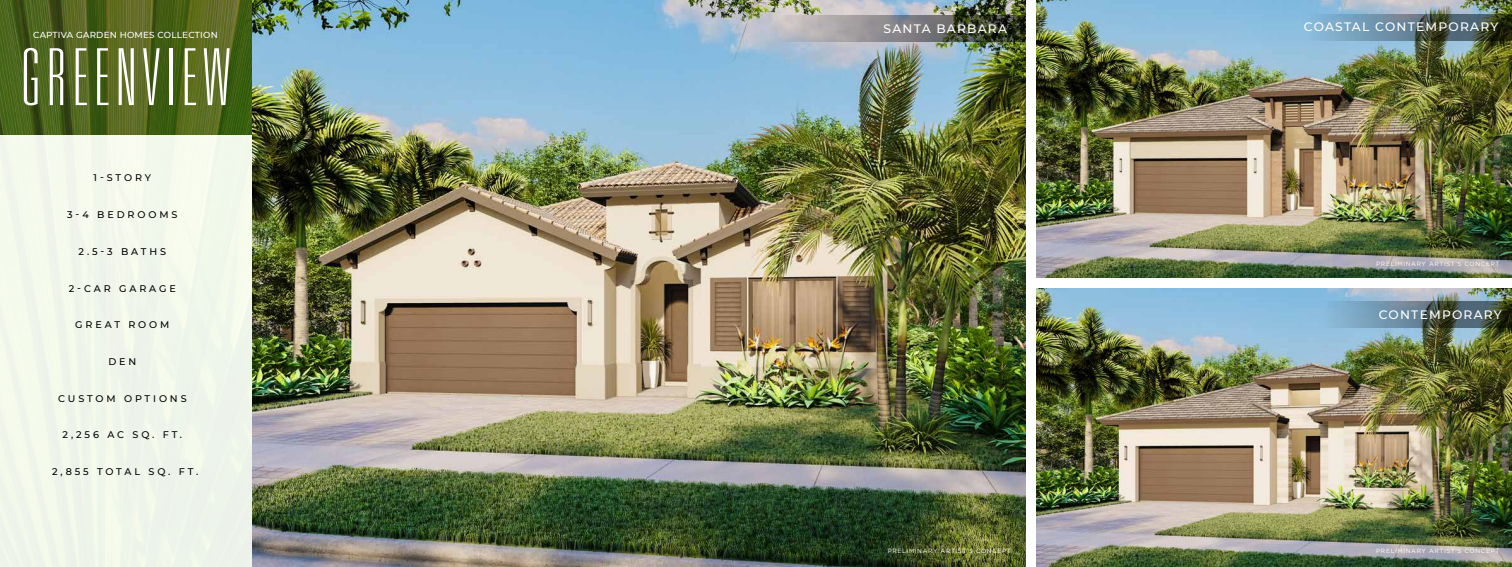
<style>
.page{position:relative;width:1512px;height:567px;background:#fff}
.page>*{position:absolute;margin:0;border:0;box-sizing:border-box;transform-origin:0 0}
.t1{font:100 ultra-condensed 78.75px "Univers LT Std";letter-spacing:.09em;color:#fff}
.t2{font:500 12.25px "Montserrat";letter-spacing:.1em;color:#fff}
.t3{font:500 9.62px "Montserrat";letter-spacing:.3em;color:#000}
.t4{font:500 8.75px "Montserrat";letter-spacing:.025em;color:#fff}
.t5{font:6.12px "Gotham";letter-spacing:.1em;color:#fff}
</style>
<div class="page">
<img style="left:1037px;top:289px;width:475px;height:278px">
<svg style="left:1188px;top:301px;width:324px;height:27px;background:#7296a9"></svg>
<img style="left:1037px;top:0;width:475px;height:277px">
<svg style="left:1163px;top:14px;width:349px;height:27px;background:#7094a6"></svg>
<div style="left:0;top:134px;width:252px;height:433px;background:#f1f7eb"></div>
<svg style="left:0;top:0;width:252px;height:134px;background:#4e631b"></svg>
<img style="left:252px;top:0;width:773px;height:567px">
<svg style="left:600px;top:15px;width:425px;height:26px;background:#86959e"></svg>
<p class="t4" style="left:33px;top:29px;width:186px">CAPTIVA GARDEN HOMES COLLECTION</p>
<h1 class="t1" style="left:21px;top:37px;width:210px">GREENVIEW</h1>
<p class="t3" style="left:94px;top:171px;width:59px">1-STORY</p>
<p class="t3" style="left:67px;top:208px;width:112px">3-4 BEDROOMS</p>
<p class="t3" style="left:79px;top:245px;width:89px">2.5-3 BATHS</p>
<p class="t3" style="left:69px;top:281px;width:108px">2-CAR GARAGE</p>
<p class="t3" style="left:75px;top:318px;width:96px">GREAT ROOM</p>
<p class="t3" style="left:108px;top:355px;width:29px">DEN</p>
<p class="t3" style="left:58px;top:392px;width:130px">CUSTOM OPTIONS</p>
<p class="t3" style="left:63px;top:428px;width:121px">2,256 AC SQ. FT.</p>
<p class="t3" style="left:52px;top:465px;width:148px">2,855 TOTAL SQ. FT.</p>
<p class="t2" style="left:884px;top:20px;width:125px">SANTA BARBARA</p>
<p class="t2" style="left:1304px;top:18px;width:196px">COASTAL CONTEMPORARY</p>
<p class="t5" style="left:1376px;top:260px;width:125px">PRELIMINARY ARTIST’S CONCEPT</p>
<p class="t2" style="left:1379px;top:306px;width:125px">CONTEMPORARY</p>
<p class="t5" style="left:888px;top:547px;width:125px">PRELIMINARY ARTIST’S CONCEPT</p>
<p class="t5" style="left:1376px;top:547px;width:125px">PRELIMINARY ARTIST’S CONCEPT</p>
</div>
